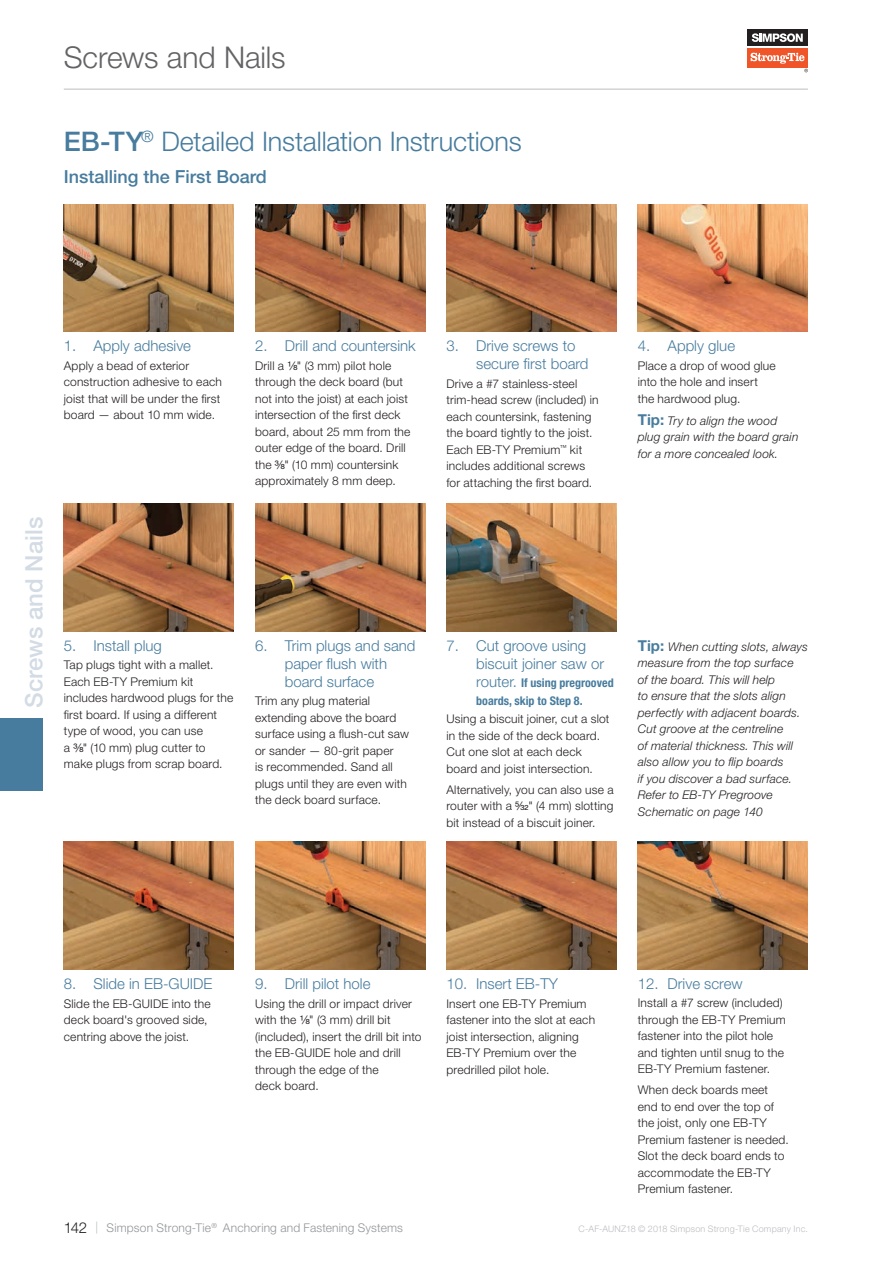
<style>
.page{position:relative;width:893px;height:1263px;background:#fff}
.page>*{position:absolute;margin:0;border:0;box-sizing:border-box;transform-origin:0 0}
.t1{font:300 30px "Helvetica Neue LT Std";letter-spacing:-.005em;color:#636366}
.t2{font:300 27px "Helvetica Neue LT Std";letter-spacing:-.005em;color:#477c9e}
.t3{font:500 24px "Helvetica Neue LT Std";color:#d3dbe5}
.t4{font:500 18px "Helvetica Neue LT Std";color:#477c9e}
.t5{font:300 15px/18px "Helvetica Neue LT Std";color:#477c9e}
.t6{font:300 12px/16.5px "Helvetica Neue LT Std";letter-spacing:.015em;color:#231f20}
.t7{font:italic 300 12px/16.5px "Helvetica Neue LT Std";letter-spacing:.015em;color:#231f20}
.t8{font:300 12px "Helvetica Neue LT Std";letter-spacing:.015em;color:#939598}
.t9{font:700 condensed 12px/18px "Helvetica Neue LT Std";color:#477c9e}
.t10{font:300 9px "Helvetica Neue LT Std";letter-spacing:.02em;color:#bcbdc0}
.s1{font-weight:500}
.s2{font-family:"Helvetica LT Std Fractions";font-weight:400}
.s3{font-weight:700;font-style:normal;font-size:15px;color:#477c9e}
.s4{font-weight:300;font-stretch:normal;font-size:15px}
.s5{font-size:15px;color:#231f20}
.s6{color:#bcbdc0}
</style>
<div class="page">
<img style="left:446px;top:204px;width:171px;height:128px">
<img style="left:255px;top:204px;width:170px;height:128px">
<img style="left:64px;top:204px;width:170px;height:128px">
<img style="left:638px;top:204px;width:170px;height:128px">
<img style="left:638px;top:842px;width:170px;height:127px">
<img style="left:446px;top:842px;width:171px;height:127px">
<img style="left:255px;top:842px;width:170px;height:127px">
<img style="left:64px;top:842px;width:170px;height:127px">
<img style="left:255px;top:504px;width:170px;height:127px">
<img style="left:64px;top:504px;width:170px;height:127px">
<img style="left:446px;top:504px;width:171px;height:127px">
<div style="left:747px;top:48px;width:61px;height:20px;background:#f05429"></div>
<div style="left:747px;top:30px;width:61px;height:16px;background:#231f20"></div>
<svg style="left:752px;top:33px;width:51px;height:9px"></svg>
<svg style="left:751px;top:53px;width:57px;height:19px"></svg>
<hr style="left:64px;top:89px;width:744px;height:1px;background:#bcbdc0">
<div style="left:0;top:719px;width:43px;height:72px;background:#477c9e"></div>
<h1 class="t1" style="left:64px;top:39px;width:223px">Screws and Nails</h1>
<h2 class="t2" style="left:64px;top:125px;width:460px"><span class="s1">EB‑TY</span><sup>®</sup> Detailed Installation Instructions</h2>
<h3 class="t4" style="left:64px;top:166px;width:205px">Installing the First Board</h3>
<p class="t5" style="left:64px;top:337px;width:129px">1. Apply adhesive</p>
<p class="t6" style="left:64px;top:357px;width:160px">Apply a bead of exterior construction adhesive to each joist that will be under the first board — about 10 mm wide.</p>
<h3 class="t3" style="left:20px;top:708px;width:193px;rotate:-90deg">Screws and Nails</h3>
<p class="t5" style="left:64px;top:636px;width:100px">5. Install plug</p>
<p class="t6" style="left:64px;top:656px;width:171px">Tap plugs tight with a mallet.<br>Each EB‑TY Premium kit includes hardwood plugs for the first board. If using a different type of wood, you can use<br>a <span class="s2">3/8</span>" (10 mm) plug cutter to make plugs from scrap board.</p>
<p class="t5" style="left:255px;top:337px;width:162px">2. Drill and countersink</p>
<p class="t6" style="left:255px;top:357px;width:157px">Drill a <span class="s2">1/8</span>" (3 mm) pilot hole through the deck board (but not into the joist) at each joist intersection of the first deck board, about 25 mm from the outer edge of the board. Drill the <span class="s2">3/8</span>" (10 mm) countersink approximately 8 mm deep.</p>
<p class="t5" style="left:285px;top:636px;width:132px;text-indent:-30px">6. Trim plugs and sand paper flush with board surface</p>
<p class="t6" style="left:255px;top:692px;width:155px">Trim any plug material extending above the board surface using a flush-cut saw or sander — 80-grit paper<br>is recommended. Sand all plugs until they are even with the deck board surface.</p>
<p class="t5" style="left:476px;top:337px;width:114px;text-indent:-30px">3. Drive screws to secure first board</p>
<p class="t6" style="left:446px;top:375px;width:154px">Drive a #7 stainless-steel trim-head screw (included) in each countersink, fastening the board tightly to the joist.<br>Each EB‑TY Premium<sup>™</sup> kit includes additional screws for attaching the first board.</p>
<p class="t5" style="left:638px;top:336px;width:99px">4. Apply glue</p>
<p class="t6" style="left:638px;top:357px;width:139px">Place a drop of wood glue into the hole and insert the hardwood plug.</p>
<p class="t7" style="left:638px;top:412px;width:162px"><span class="s3">Tip:</span> Try to align the wood plug grain with the board grain for a more concealed look.</p>
<p class="t5" style="left:476px;top:636px;width:129px;text-indent:-30px">7. Cut groove using biscuit joiner saw or</p>
<p class="t9" style="left:476px;top:673px;width:139px"><span class="s4">router.</span> If using pregrooved boards, skip to Step 8.</p>
<p class="t6" style="left:446px;top:711px;width:164px">Using a biscuit joiner, cut a slot in the side of the deck board.<br>Cut one slot at each deck board and joist intersection.</p>
<p class="t6" style="left:446px;top:781px;width:169px;text-align:justify">Alternatively, you can also use a router with a <span class="s2">5/32</span>" (4 mm) slotting bit instead of a biscuit joiner.</p>
<p class="t7" style="left:638px;top:638px;width:172px"><span class="s3">Tip:</span> When cutting slots, always measure from the top surface<br>of the board. This will help<br>to ensure that the slots align perfectly with adjacent boards.<br>Cut groove at the centreline<br>of material thickness. This will also allow you to flip boards<br>if you discover a bad surface.<br>Refer to EB‑TY Pregroove<br>Schematic on page 140</p>
<p class="t5" style="left:64px;top:974px;width:150px">8. Slide in EB-GUIDE</p>
<p class="t6" style="left:64px;top:995px;width:148px">Slide the EB-GUIDE into the deck board's grooved side, centring above the joist.</p>
<p class="t5" style="left:255px;top:974px;width:117px">9. Drill pilot hole</p>
<p class="t6" style="left:255px;top:995px;width:168px">Using the drill or impact driver with the <span class="s2">1/8</span>" (3 mm) drill bit (included), insert the drill bit into the EB-GUIDE hole and drill through the edge of the<br>deck board.</p>
<p class="t5" style="left:446px;top:974px;width:113px">10. Insert EB‑TY</p>
<p class="t6" style="left:446px;top:995px;width:150px">Insert one EB‑TY Premium fastener into the slot at each joist intersection, aligning<br>EB‑TY Premium over the predrilled pilot hole.</p>
<p class="t5" style="left:638px;top:974px;width:106px">12. Drive screw</p>
<p class="t6" style="left:638px;top:994px;width:150px">Install a #7 screw (included) through the EB‑TY Premium fastener into the pilot hole and tighten until snug to the<br>EB‑TY Premium fastener.</p>
<p class="t6" style="left:638px;top:1081px;width:152px">When deck boards meet end to end over the top of the joist, only one EB‑TY<br>Premium fastener is needed.<br>Slot the deck board ends to accommodate the EB‑TY<br>Premium fastener.</p>
<p class="t8" style="left:64px;top:1220px;width:341px"><span class="s5">142</span> <span class="s6">|</span> Simpson Strong‑Tie<sup>®</sup> Anchoring and Fastening Systems</p>
<p class="t10" style="left:578px;top:1223px;width:231px">C-AF-AUNZ18 © 2018 Simpson Strong‑Tie Company Inc.</p>
</div>
